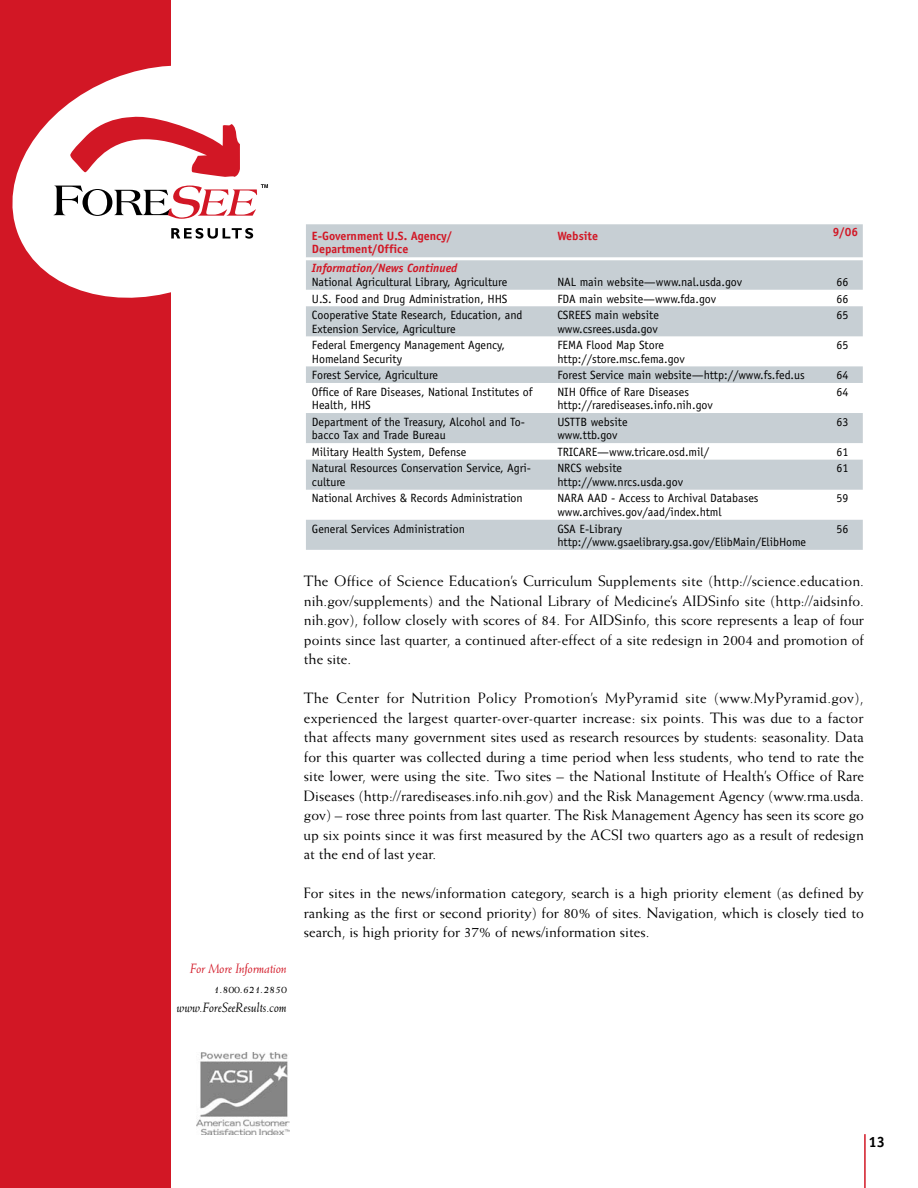
<style>
.page{position:relative;width:918px;height:1188px;background:#fff}
.page>*{position:absolute;margin:0;border:0;box-sizing:border-box;transform-origin:0 0}
.t1{font:15px/19.5px "Weiss";color:#000;text-align:justify}
.t2{font:700 15px "Officina Sans";color:#000}
.t3{font:italic 13.5px/19.5px "Weiss";letter-spacing:-.01em;color:#000;text-align:right}
.t4{font:italic 13.5px "Weiss";letter-spacing:-.01em;color:#d21725}
.t5{font:12px/13.5px "Officina Sans";color:#000}
.t6{font:700 12px/13.5px "Officina Sans";color:#d21725}
.t7{font:italic 700 12px "Officina Sans";color:#d21725}
</style>
<div class="page">
<div style="left:0;top:0;width:171px;height:1188px;background:#d21725"></div>
<svg style="left:12px;top:65px;width:242px;height:233px;fill:#fff"></svg>
<img style="left:196px;top:1052px;width:94px;height:82px">
<hr style="left:864px;top:1134px;width:2px;height:54px;background:#d21725">
<svg style="left:54px;top:184px;width:214px;height:35px"></svg>
<svg style="left:171px;top:228px;width:82px;height:11px"></svg>
<svg style="left:70px;top:117px;width:170px;height:60px"></svg>
<svg style="left:306px;top:224px;width:557px;height:326px;fill:#c7cfd4"></svg>
<hr style="left:304px;top:257px;width:565px;height:3px;background:#fff">
<p class="t4" style="left:190px;top:961px;width:99px">For More Information</p>
<p class="t3" style="left:177px;top:978px;width:112px">1.800.621.2850 www.ForeSeeResults.com</p>
<p class="t6" style="left:833px;top:225px;width:27px">9/06</p>
<p class="t6" style="left:312px;top:229px;width:142px">E-Government U.S. Agency/<br>Department/Office</p>
<p class="t6" style="left:557px;top:229px;width:42px">Website</p>
<p class="t7" style="left:312px;top:261px;width:147px">Information/News Continued</p>
<p class="t5" style="left:312px;top:275px;width:197px">National Agricultural Library, Agriculture</p>
<p class="t5" style="left:557px;top:275px;width:186px">NAL main website—www.nal.usda.gov</p>
<p class="t5" style="left:836px;top:275px;width:13px">66</p>
<p class="t5" style="left:312px;top:292px;width:197px">U.S. Food and Drug Administration, HHS</p>
<p class="t5" style="left:557px;top:292px;width:160px">FDA main website—www.fda.gov</p>
<p class="t5" style="left:836px;top:292px;width:13px">66</p>
<p class="t5" style="left:312px;top:308px;width:212px">Cooperative State Research, Education, and<br>Extension Service, Agriculture</p>
<p class="t5" style="left:557px;top:308px;width:103px">CSREES main website www.csrees.usda.gov</p>
<p class="t5" style="left:836px;top:308px;width:13px">65</p>
<p class="t5" style="left:312px;top:338px;width:195px">Federal Emergency Management Agency,<br>Homeland Security</p>
<p class="t5" style="left:557px;top:338px;width:129px">FEMA Flood Map Store http://store.msc.fema.gov</p>
<p class="t5" style="left:836px;top:338px;width:13px">65</p>
<p class="t5" style="left:312px;top:368px;width:128px">Forest Service, Agriculture</p>
<p class="t5" style="left:557px;top:368px;width:249px">Forest Service main website—http://www.fs.fed.us</p>
<p class="t5" style="left:836px;top:368px;width:13px">64</p>
<p class="t5" style="left:312px;top:385px;width:222px">Office of Rare Diseases, National Institutes of<br>Health, HHS</p>
<p class="t5" style="left:557px;top:385px;width:157px">NIH Office of Rare Diseases http://rarediseases.info.nih.gov</p>
<p class="t5" style="left:836px;top:385px;width:13px">64</p>
<p class="t5" style="left:312px;top:415px;width:215px">Department of the Treasury, Alcohol and To&shy;bacco Tax and Trade Bureau</p>
<p class="t5" style="left:557px;top:415px;width:72px">USTTB website www.ttb.gov</p>
<p class="t5" style="left:836px;top:415px;width:13px">63</p>
<p class="t5" style="left:312px;top:445px;width:156px">Military Health System, Defense</p>
<p class="t5" style="left:557px;top:445px;width:153px">TRICARE—www.tricare.osd.mil/</p>
<p class="t5" style="left:836px;top:445px;width:13px">61</p>
<p class="t5" style="left:312px;top:462px;width:221px">Natural Resources Conservation Service, Agri&shy;culture</p>
<p class="t5" style="left:557px;top:462px;width:127px">NRCS website http://www.nrcs.usda.gov</p>
<p class="t5" style="left:836px;top:462px;width:13px">61</p>
<p class="t5" style="left:312px;top:492px;width:212px">National Archives &amp; Records Administration</p>
<p class="t5" style="left:557px;top:492px;width:203px">NARA AAD - Access to Archival Databases www.archives.gov/aad/index.html</p>
<p class="t5" style="left:836px;top:492px;width:13px">59</p>
<p class="t5" style="left:312px;top:522px;width:154px">General Services Administration</p>
<p class="t5" style="left:557px;top:522px;width:250px">GSA E-Library http://www.gsaelibrary.gsa.gov/ElibMain/ElibHome</p>
<p class="t5" style="left:836px;top:522px;width:13px">56</p>
<p class="t1" style="left:304px;top:571px;width:562px">The Office of Science Education’s Curriculum Supplements site (http://science.education. nih.gov/supplements) and the National Library of Medicine’s AIDSinfo site (http://aidsinfo. nih.gov), follow closely with scores of 84. For AIDSinfo, this score represents a leap of four points since last quarter, a continued after-effect of a site redesign in 2004 and promotion of the site.</p>
<p class="t1" style="left:304px;top:688px;width:562px">The Center for Nutrition Policy Promotion’s MyPyramid site (www.MyPyramid.gov), experienced the largest quarter-over-quarter increase: six points. This was due to a factor that affects many government sites used as research resources by students: seasonality. Data for this quarter was collected during a time period when less students, who tend to rate the site lower, were using the site. Two sites – the National Institute of Health’s Office of Rare Diseases (http://rarediseases.info.nih.gov) and the Risk Management Agency (www.rma.usda. gov) – rose three points from last quarter. The Risk Management Agency has seen its score go up six points since it was first measured by the ACSI two quarters ago as a result of redesign at the end of last year.</p>
<p class="t1" style="left:304px;top:883px;width:562px">For sites in the news/information category, search is a high priority element (as defined by ranking as the first or second priority) for 80% of sites. Navigation, which is closely tied to search, is high priority for 37% of news/information sites.</p>
<p class="t2" style="left:868px;top:1133px;width:16px">13</p>
</div>
